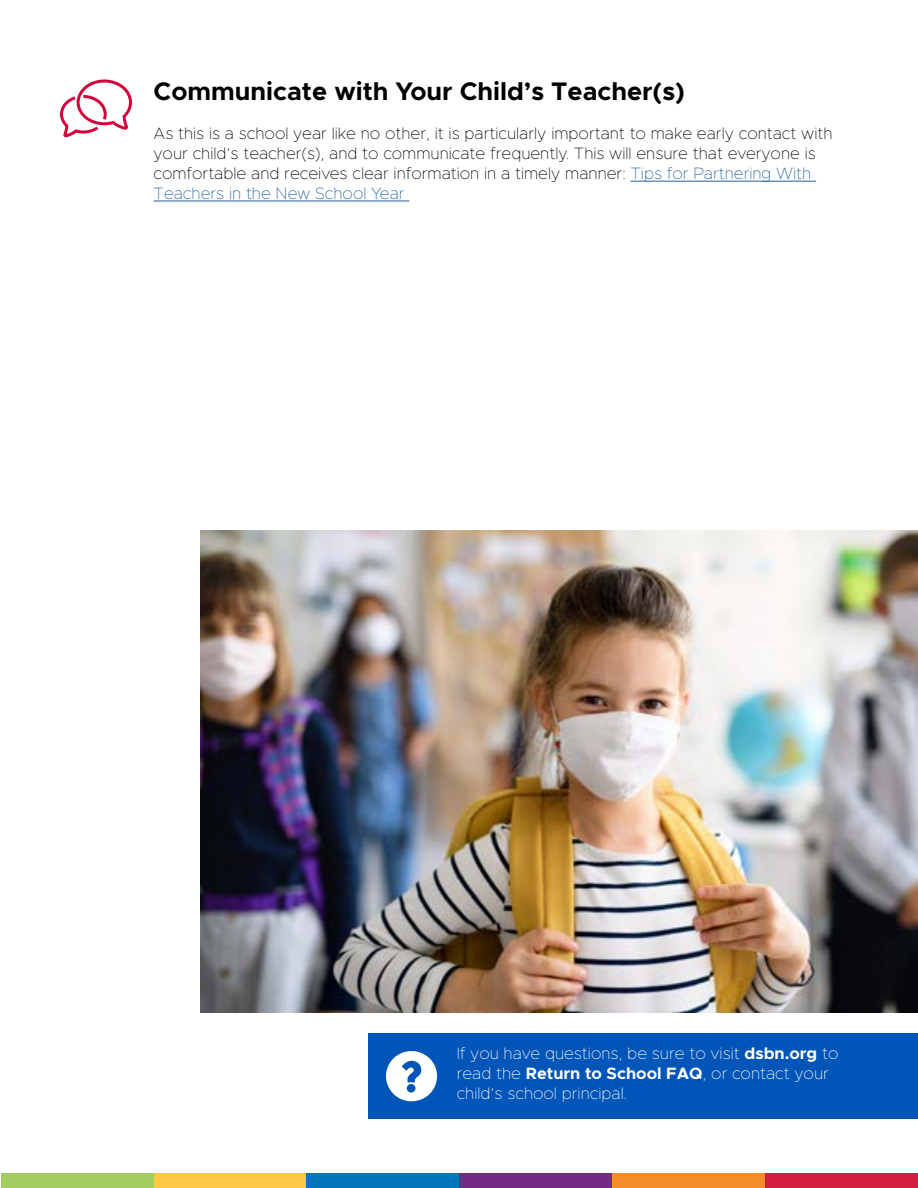
<style>
.page{position:relative;width:918px;height:1188px;background:#fff}
.page>*{position:absolute;margin:0;border:0;box-sizing:border-box;transform-origin:0 0}
.t1{font:700 25.5px "Metropolis";color:#000}
.t2{font:100 16.5px/19.8px "Metropolis";color:#000}
.t3{font:100 16.5px/19.8px "Metropolis";color:#fff}
.s1{color:#215e9e}
.s2{font-weight:700}
</style>
<div class="page">
<div style="left:1px;top:1173px;width:153px;height:15px;background:#a1ce5e"></div>
<div style="left:154px;top:1173px;width:153px;height:15px;background:#ffc843"></div>
<div style="left:306px;top:1173px;width:153px;height:15px;background:#0076bb"></div>
<div style="left:459px;top:1173px;width:153px;height:15px;background:#722a82"></div>
<div style="left:612px;top:1173px;width:153px;height:15px;background:#f78d28"></div>
<div style="left:765px;top:1173px;width:153px;height:15px;background:#d41e3d"></div>
<div style="left:369px;top:1033px;width:549px;height:86px;background:#0055b8"></div>
<hr style="left:631px;top:181px;width:185px;height:1px;background:#215e9e">
<hr style="left:154px;top:201px;width:255px;height:1px;background:#215e9e">
<div style="left:386px;top:1051px;width:51px;height:50px;background:#fff;border-radius:50%"></div>
<svg style="left:402px;top:1061px;width:19px;height:21px"></svg>
<div style="left:407px;top:1084px;width:8px;height:9px;background:#0055b8;border-radius:50%"></div>
<svg style="left:60px;top:79px;width:72px;height:58px"></svg>
<img style="left:201px;top:531px;width:717px;height:481px">
<h1 class="t1" style="left:154px;top:75px;width:533px">Communicate with Your Child’s Teacher(s)</h1>
<p class="t2" style="left:154px;top:124px;width:680px">As this is a school year like no other, it is particularly important to make early contact with your child’s teacher(s), and to communicate frequently. This will ensure that everyone is comfortable and receives clear information in a timely manner: <span class="s1">Tips for Partnering With Teachers in the New School Year</span></p>
<p class="t3" style="left:457px;top:1044px;width:383px">If you have questions, be sure to visit <span class="s2">dsbn.org</span> to read the <span class="s2">Return to School FAQ</span>, or contact your child’s school principal.</p>
</div>
